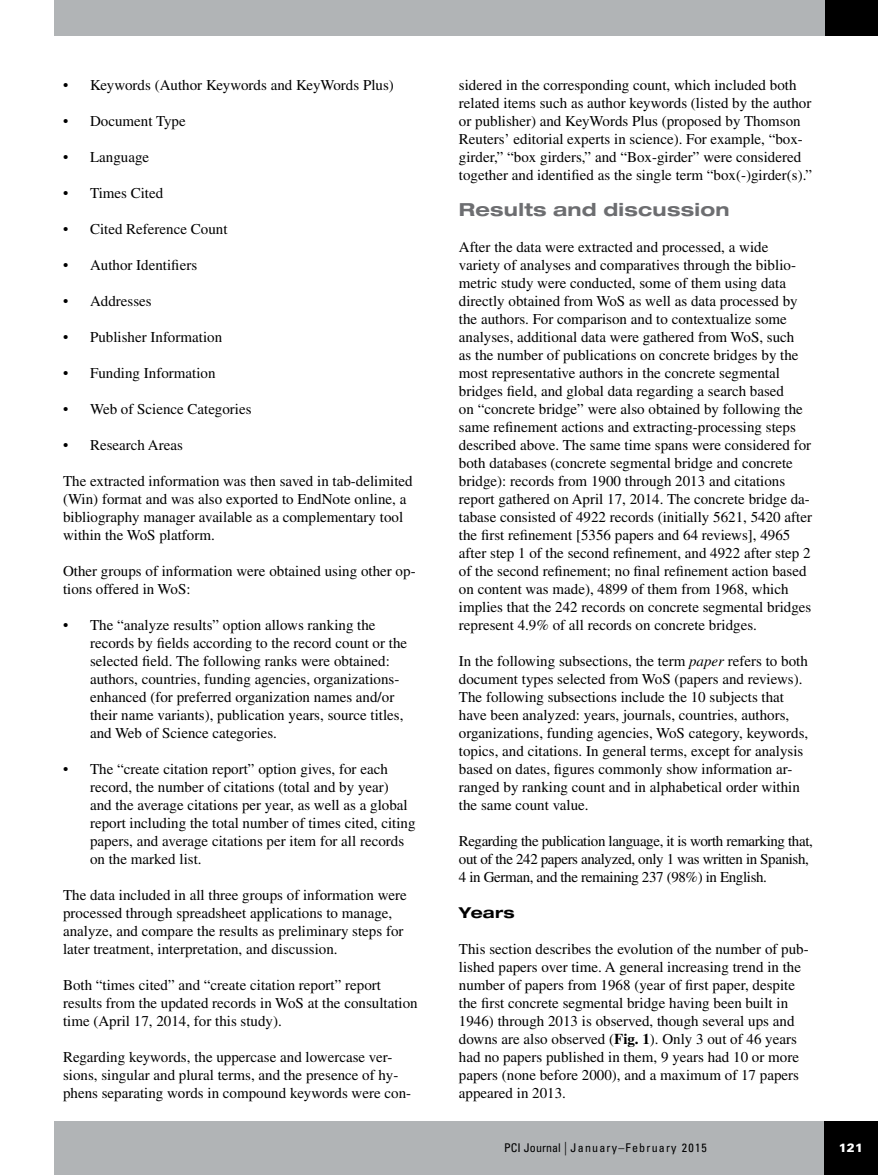
<style>
.page{position:relative;width:878px;height:1175px;background:#fff}
.page>*{position:absolute;margin:0;border:0;box-sizing:border-box;transform-origin:0 0}
.t1{font:700 expanded 18px "Helvetica Neue LT Std";letter-spacing:.015em;color:#6d6e71;scale:1.06 1}
.t2{font:15px/18px "Times LT Std";color:#000}
.t3{font:15px/18px "Times LT Std";letter-spacing:-.025em;color:#000}
.t4{font:700 expanded 15px "Helvetica Neue LT Std";letter-spacing:.015em;color:#000;scale:1.06 1}
.t5{font:condensed 12px "Univers LT Std";letter-spacing:.1em;color:#000}
.t6{font:900 12px "Univers LT Std";color:#fff}
.s1{font-style:italic}
.s2{font-weight:700}
.s3{font-weight:300;font-size:13.5px}
</style>
<div class="page">
<div style="left:54px;top:1120px;width:824px;height:54px;background:#b1b4b6"></div>
<div style="left:824px;top:1121px;width:54px;height:53px;background:#000"></div>
<div style="left:54px;top:0;width:824px;height:36px;background:#b1b4b6"></div>
<div style="left:824px;top:0;width:54px;height:36px;background:#000"></div>
<p class="t2" style="left:63px;top:76px;width:332px">• Keywords (Author Keywords and KeyWords Plus)</p>
<p class="t2" style="left:63px;top:112px;width:124px">• Document Type</p>
<p class="t2" style="left:63px;top:148px;width:88px">• Language</p>
<p class="t2" style="left:63px;top:184px;width:102px">• Times Cited</p>
<p class="t2" style="left:63px;top:220px;width:166px">• Cited Reference Count</p>
<p class="t2" style="left:63px;top:256px;width:136px">• Author Identifiers</p>
<p class="t2" style="left:63px;top:292px;width:90px">• Addresses</p>
<p class="t2" style="left:63px;top:328px;width:161px">• Publisher Information</p>
<p class="t2" style="left:63px;top:364px;width:154px">• Funding Information</p>
<p class="t2" style="left:63px;top:400px;width:190px">• Web of Science Categories</p>
<p class="t2" style="left:63px;top:436px;width:121px">• Research Areas</p>
<p class="t2" style="left:63px;top:472px;width:351px">The extracted information was then saved in tab-delimited (Win) format and was also exported to EndNote online, a bibliography manager available as a complementary tool within the WoS platform.</p>
<p class="t2" style="left:63px;top:562px;width:354px">Other groups of information were obtained using other op&shy;tions offered in WoS:</p>
<p class="t2" style="left:90px;top:616px;width:319px;text-indent:-27px">• The “analyze results” option allows ranking the records by fields according to the record count or the selected field. The following ranks were obtained: authors, countries, funding agencies, organizations&shy;enhanced (for preferred organization names and/or their name variants), publication years, source titles, and Web of Science categories.</p>
<p class="t2" style="left:90px;top:760px;width:327px;text-indent:-27px">• The “create citation report” option gives, for each record, the number of citations (total and by year)<br>and the average citations per year, as well as a global report including the total number of times cited, citing papers, and average citations per item for all records on the marked list.</p>
<p class="t2" style="left:63px;top:886px;width:345px">The data included in all three groups of information were processed through spreadsheet applications to manage, analyze, and compare the results as preliminary steps for later treatment, interpretation, and discussion.</p>
<p class="t2" style="left:63px;top:976px;width:356px">Both “times cited” and “create citation report” report results from the updated records in WoS at the consultation time (April 17, 2014, for this study).</p>
<p class="t2" style="left:63px;top:1048px;width:349px">Regarding keywords, the uppercase and lowercase ver&shy;sions, singular and plural terms, and the presence of hy&shy;phens separating words in compound keywords were con-</p>
<p class="t2" style="left:459px;top:76px;width:355px">sidered in the corresponding count, which included both related items such as author keywords (listed by the author or publisher) and KeyWords Plus (proposed by Thomson Reuters’ editorial experts in science). For example, “box&shy;girder,” “box girders,” and “Box-girder” were considered together and identified as the single term “box(-)girder(s).”</p>
<p class="t1" style="left:459px;top:198px;width:257px">Results and discussion</p>
<p class="t2" style="left:459px;top:238px;width:354px">After the data were extracted and processed, a wide variety of analyses and comparatives through the biblio&shy;metric study were conducted, some of them using data directly obtained from WoS as well as data processed by the authors. For comparison and to contextualize some analyses, additional data were gathered from WoS, such<br>as the number of publications on concrete bridges by the most representative authors in the concrete segmental bridges field, and global data regarding a search based<br>on “concrete bridge” were also obtained by following the same refinement actions and extracting-processing steps described above. The same time spans were considered for both databases (concrete segmental bridge and concrete bridge): records from 1900 through 2013 and citations report gathered on April 17, 2014. The concrete bridge da&shy;tabase consisted of 4922 records (initially 5621, 5420 after the first refinement [5356 papers and 64 reviews], 4965 after step 1 of the second refinement, and 4922 after step 2 of the second refinement; no final refinement action based on content was made), 4899 of them from 1968, which implies that the 242 records on concrete segmental bridges represent 4.9% of all records on concrete bridges.</p>
<p class="t2" style="left:459px;top:652px;width:351px">In the following subsections, the term <span class="s1">paper</span> refers to both document types selected from WoS (papers and reviews).<br>The following subsections include the 10 subjects that have been analyzed: years, journals, countries, authors, organizations, funding agencies, WoS category, keywords, topics, and citations. In general terms, except for analysis based on dates, figures commonly show information ar&shy;ranged by ranking count and in alphabetical order within the same count value.</p>
<p class="t3" style="left:459px;top:832px;width:355px">Regarding the publication language, it is worth remarking that, out of the 242 papers analyzed, only 1 was written in Spanish,<br>4 in German, and the remaining 237 (98%) in English.</p>
<p class="t4" style="left:459px;top:903px;width:54px">Years</p>
<p class="t2" style="left:459px;top:940px;width:351px">This section describes the evolution of the number of pub&shy;lished papers over time. A general increasing trend in the number of papers from 1968 (year of first paper, despite the first concrete segmental bridge having been built in 1946) through 2013 is observed, though several ups and downs are also observed (<span class="s2">Fig. 1</span>). Only 3 out of 46 years had no papers published in them, 9 years had 10 or more papers (none before 2000), and a maximum of 17 papers appeared in 2013.</p>
<p class="t5" style="left:504px;top:1140px;width:204px">PCI Journal <span class="s3">|</span> January–February 2015</p>
<p class="t6" style="left:838px;top:1140px;width:26px">121</p>
</div>
